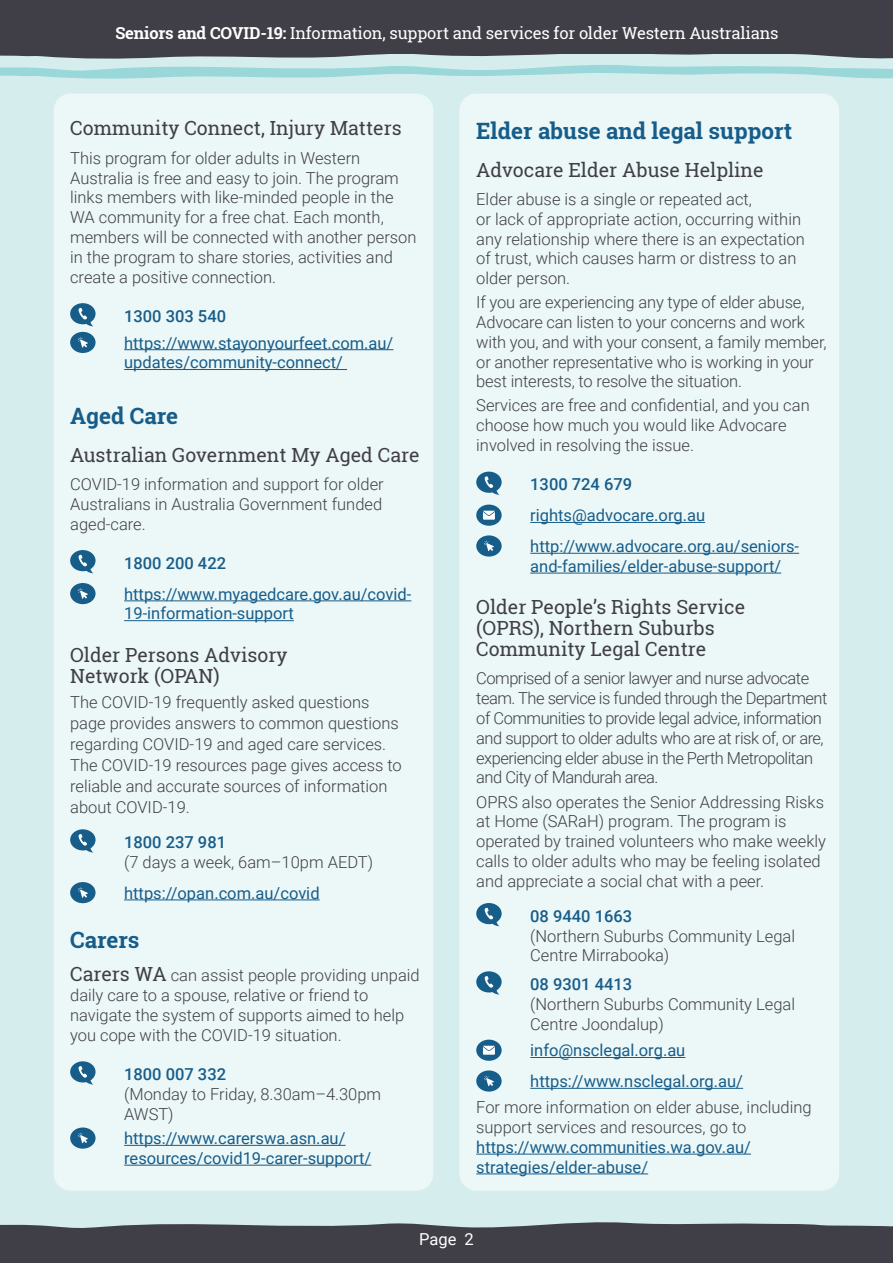
<style>
.page{position:relative;width:893px;height:1263px;background:#d5eeed}
.page>*{position:absolute;margin:0;border:0;box-sizing:border-box;transform-origin:0 0}
.t1{font:700 22.5px "Roboto Slab";color:#175d8a}
.t2{font:19.5px/21px "Roboto Slab";color:#403f48}
.t3{font:300 16.5px/19.8px "Roboto";color:#403f48}
.t4{font:16.5px/19.8px "Roboto";color:#175d8a}
.t5{font:300 16.5px/19.8px "Roboto";letter-spacing:-.03em;color:#403f48}
.t6{font:16.5px "Roboto Slab";letter-spacing:-.01em;color:#fff}
.t7{font:500 16.5px "Roboto";color:#175d8a}
.t8{font:16.5px "Roboto";color:#fff}
.s1{font-weight:700}
.s2{font-family:"Roboto Slab";font-weight:400;font-size:19.5px}
</style>
<div class="page">
<div style="left:0;top:1229px;width:893px;height:34px;background:#403f48"></div>
<div style="left:0;top:0;width:893px;height:53px;background:#403f48"></div>
<svg style="left:0;top:53px;width:893px;height:26px"></svg>
<svg style="left:0;top:1222px;width:893px;height:7px"></svg>
<div style="left:54px;top:94px;width:379px;height:1097px;background:#ecf7f7;border-radius:17px"></div>
<div style="left:459px;top:94px;width:380px;height:1097px;background:#ecf7f7;border-radius:17px"></div>
<hr style="left:124px;top:349px;width:269px;height:1px;background:#175d8a">
<hr style="left:124px;top:369px;width:223px;height:1px;background:#175d8a">
<hr style="left:124px;top:600px;width:287px;height:1px;background:#175d8a">
<hr style="left:124px;top:620px;width:170px;height:1px;background:#175d8a">
<hr style="left:124px;top:899px;width:196px;height:1px;background:#175d8a">
<hr style="left:124px;top:1145px;width:222px;height:1px;background:#175d8a">
<hr style="left:124px;top:1165px;width:247px;height:1px;background:#175d8a">
<svg style="left:70px;top:303px;width:26px;height:23px"></svg>
<div style="left:70px;top:332px;width:26px;height:21px;background:#175d8a;border-radius:50%"></div>
<svg style="left:78px;top:337px;width:10px;height:11px"></svg>
<svg style="left:70px;top:550px;width:26px;height:23px"></svg>
<div style="left:70px;top:583px;width:26px;height:21px;background:#175d8a;border-radius:50%"></div>
<svg style="left:78px;top:588px;width:10px;height:11px"></svg>
<svg style="left:70px;top:829px;width:26px;height:23px"></svg>
<div style="left:70px;top:882px;width:26px;height:21px;background:#175d8a;border-radius:50%"></div>
<svg style="left:78px;top:887px;width:10px;height:11px"></svg>
<svg style="left:70px;top:1061px;width:26px;height:23px"></svg>
<div style="left:70px;top:1127px;width:26px;height:22px;background:#175d8a;border-radius:50%"></div>
<svg style="left:78px;top:1133px;width:10px;height:10px"></svg>
<hr style="left:530px;top:522px;width:175px;height:1px;background:#175d8a">
<hr style="left:530px;top:553px;width:269px;height:1px;background:#175d8a">
<hr style="left:530px;top:573px;width:251px;height:1px;background:#175d8a">
<hr style="left:530px;top:1057px;width:155px;height:1px;background:#175d8a">
<hr style="left:530px;top:1088px;width:213px;height:1px;background:#175d8a">
<hr style="left:476px;top:1154px;width:275px;height:1px;background:#175d8a">
<hr style="left:476px;top:1173px;width:172px;height:1px;background:#175d8a">
<svg style="left:476px;top:472px;width:26px;height:23px"></svg>
<div style="left:476px;top:505px;width:26px;height:21px;background:#175d8a;border-radius:50%"></div>
<svg style="left:483px;top:511px;width:12px;height:9px"></svg>
<div style="left:476px;top:535px;width:26px;height:21px;background:#175d8a;border-radius:50%"></div>
<svg style="left:484px;top:541px;width:10px;height:10px"></svg>
<svg style="left:476px;top:903px;width:26px;height:23px"></svg>
<svg style="left:476px;top:971px;width:26px;height:23px"></svg>
<div style="left:476px;top:1040px;width:26px;height:21px;background:#175d8a;border-radius:50%"></div>
<svg style="left:483px;top:1046px;width:12px;height:9px"></svg>
<div style="left:476px;top:1070px;width:26px;height:21px;background:#175d8a;border-radius:50%"></div>
<svg style="left:484px;top:1076px;width:10px;height:10px"></svg>
<p class="t6" style="left:115px;top:21px;width:665px"><span class="s1">Seniors and COVID-19:</span> Information, support and services for older Western Australians</p>
<p class="t2" style="left:70px;top:118px;width:333px">Community Connect, Injury Matters</p>
<p class="t3" style="left:70px;top:147px;width:348px">This program for older adults in Western Australia is free and easy to join. The program links members with like-minded people in the WA community for a free chat. Each month, members will be connected with another person in the program to share stories, activities and create a positive connection.</p>
<p class="t7" style="left:124px;top:304px;width:103px">1300 303 540</p>
<p class="t4" style="left:124px;top:332px;width:271px">https://www.stayonyourfeet.com.au/ updates/community-connect/</p>
<h1 class="t1" style="left:70px;top:400px;width:110px">Aged Care</h1>
<p class="t2" style="left:70px;top:444px;width:351px">Australian Government My Aged Care</p>
<p class="t3" style="left:70px;top:473px;width:315px;text-align:justify">COVID-19 information and support for older Australians in Australia Government funded aged-care.</p>
<p class="t7" style="left:124px;top:551px;width:103px">1800 200 422</p>
<p class="t4" style="left:124px;top:583px;width:289px">https://www.myagedcare.gov.au/covid-<br>19-information-support</p>
<p class="t2" style="left:70px;top:644px;width:219px">Older Persons Advisory<br>Network (OPAN)</p>
<p class="t3" style="left:70px;top:691px;width:333px;line-height:21px">The COVID-19 frequently asked questions page provides answers to common questions regarding COVID-19 and aged care services.<br>The COVID-19 resources page gives access to reliable and accurate sources of information about COVID-19.</p>
<p class="t7" style="left:124px;top:831px;width:103px">1800 237 981</p>
<p class="t3" style="left:124px;top:851px;width:251px">(7 days a week, 6am–10pm AEDT)</p>
<p class="t4" style="left:124px;top:882px;width:197px">https://opan.com.au/covid</p>
<h1 class="t1" style="left:70px;top:924px;width:71px">Carers</h1>
<p class="t3" style="left:70px;top:965px;width:351px"><span class="s2">Carers WA</span> can assist people providing unpaid daily care to a spouse, relative or friend to navigate the system of supports aimed to help you cope with the COVID-19 situation.</p>
<p class="t7" style="left:124px;top:1063px;width:103px">1800 007 332</p>
<p class="t3" style="left:124px;top:1083px;width:259px">(Monday to Friday, 8.30am–4.30pm<br>AWST)</p>
<p class="t4" style="left:124px;top:1128px;width:249px">https://www.carerswa.asn.au/ resources/covid19-carer-support/</p>
<h1 class="t1" style="left:476px;top:115px;width:317px">Elder abuse and legal support</h1>
<p class="t2" style="left:476px;top:159px;width:289px">Advocare Elder Abuse Helpline</p>
<p class="t3" style="left:476px;top:189px;width:330px">Elder abuse is a single or repeated act,<br>or lack of appropriate action, occurring within any relationship where there is an expectation of trust, which causes harm or distress to an older person.</p>
<p class="t3" style="left:476px;top:292px;width:352px">If you are experiencing any type of elder abuse, Advocare can listen to your concerns and work with you, and with your consent, a family member, or another representative who is working in your best interests, to resolve the situation.</p>
<p class="t3" style="left:476px;top:395px;width:335px">Services are free and confidential, and you can choose how much you would like Advocare involved in resolving the issue.</p>
<p class="t7" style="left:530px;top:473px;width:103px">1300 724 679</p>
<p class="t4" style="left:530px;top:499px;width:270px;line-height:30.8px">rights@advocare.org.au http://www.advocare.org.au/seniors-</p>
<p class="t4" style="left:530px;top:555px;width:252px">and-families/elder-abuse-support/</p>
<p class="t2" style="left:476px;top:596px;width:270px">Older People’s Rights Service (OPRS), Northern Suburbs<br>Community Legal Centre</p>
<p class="t5" style="left:476px;top:668px;width:353px">Comprised of a senior lawyer and nurse advocate team. The service is funded through the Department of Communities to provide legal advice, information and support to older adults who are at risk of, or are, experiencing elder abuse in the Perth Metropolitan and City of Mandurah area.</p>
<p class="t3" style="left:476px;top:791px;width:351px">OPRS also operates the Senior Addressing Risks at Home (SARaH) program. The program is operated by trained volunteers who make weekly calls to older adults who may be feeling isolated and appreciate a social chat with a peer.</p>
<p class="t7" style="left:530px;top:904px;width:103px">08 9440 1663</p>
<p class="t3" style="left:530px;top:925px;width:266px">(Northern Suburbs Community Legal<br>Centre Mirrabooka)</p>
<p class="t7" style="left:530px;top:973px;width:103px">08 9301 4413</p>
<p class="t3" style="left:530px;top:993px;width:266px">(Northern Suburbs Community Legal<br>Centre Joondalup)</p>
<p class="t4" style="left:530px;top:1034px;width:214px;line-height:30.8px">info@nsclegal.org.au https://www.nsclegal.org.au/</p>
<p class="t3" style="left:476px;top:1097px;width:337px">For more information on elder abuse, including support services and resources, go to</p>
<p class="t4" style="left:476px;top:1136px;width:276px">https://www.communities.wa.gov.au/ strategies/elder-abuse/</p>
<p class="t8" style="left:419px;top:1228px;width:56px">Page 2</p>
</div>
